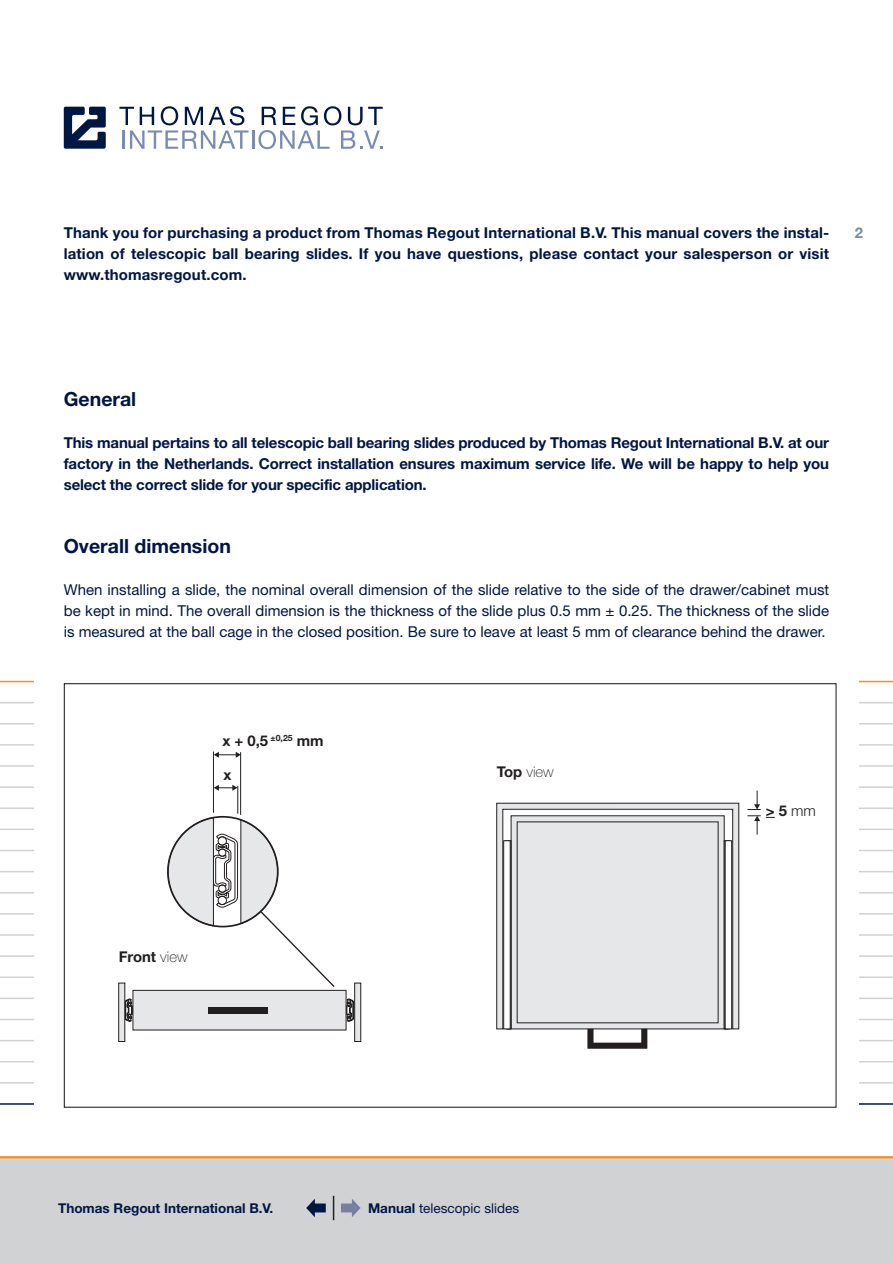
<style>
.page{position:relative;width:893px;height:1263px;background:#fff}
.page>*{position:absolute;margin:0;border:0;box-sizing:border-box;transform-origin:0 0}
.platte_tekts{font:700 19.5px "Helvetica Neue";color:#001643}
.platte_tekts-2{font:15px/21px "Helvetica Neue";color:#001643;text-align:justify}
.platte_tekts-3{font:700 15px/21px "Helvetica Neue";letter-spacing:-.01em;color:#001643;text-align:justify}
.intro_tekst{font:700 15px/21px "Helvetica Neue";letter-spacing:.01em;color:#001643;text-align:justify}
.t1{font:700 14.85px "Helvetica Neue";color:#231f20}
.t2{font:100 14.85px "Helvetica Neue";color:#231f20}
.t3{font:700 14.85px "Helvetica Neue";color:#798cb0}
.platte_tekts-4{font:700 13.5px "Helvetica Neue";color:#001643}
.platte_tekts-5{font:13.5px "Helvetica Neue";color:#001643}
.s1{font-weight:700}
.s2{font-weight:300}
.s3{font-weight:100}
</style>
<div class="page">
<svg style="left:64px;top:107px;width:42px;height:42px"></svg>
<svg style="left:119px;top:106px;width:264px;height:43px"></svg>
<div style="left:0;top:1157px;width:893px;height:106px;background:#d1d2d4"></div>
<hr style="left:0;top:1156px;width:893px;height:2px;background:#f4901d">
<svg style="left:341px;top:1199px;width:20px;height:18px"></svg>
<svg style="left:306px;top:1199px;width:20px;height:18px"></svg>
<svg style="left:333px;top:1196px;width:1px;height:24px"></svg>
<hr style="left:0;top:702px;width:34px;height:1px;background:#d1d2d4">
<hr style="left:0;top:723px;width:34px;height:1px;background:#d1d2d4">
<hr style="left:0;top:744px;width:34px;height:2px;background:#d1d2d4">
<hr style="left:0;top:765px;width:34px;height:2px;background:#d1d2d4">
<hr style="left:0;top:786px;width:34px;height:2px;background:#d1d2d4">
<hr style="left:0;top:807px;width:34px;height:2px;background:#d1d2d4">
<hr style="left:0;top:829px;width:34px;height:1px;background:#d1d2d4">
<hr style="left:0;top:850px;width:34px;height:1px;background:#d1d2d4">
<hr style="left:0;top:871px;width:34px;height:1px;background:#d1d2d4">
<hr style="left:0;top:892px;width:34px;height:1px;background:#d1d2d4">
<hr style="left:0;top:913px;width:34px;height:2px;background:#d1d2d4">
<hr style="left:0;top:934px;width:34px;height:2px;background:#d1d2d4">
<hr style="left:0;top:955px;width:34px;height:2px;background:#d1d2d4">
<hr style="left:0;top:976px;width:34px;height:2px;background:#d1d2d4">
<hr style="left:0;top:997px;width:34px;height:2px;background:#d1d2d4">
<hr style="left:0;top:1019px;width:34px;height:1px;background:#d1d2d4">
<hr style="left:0;top:1040px;width:34px;height:1px;background:#d1d2d4">
<hr style="left:0;top:1061px;width:34px;height:1px;background:#d1d2d4">
<hr style="left:0;top:1082px;width:34px;height:1px;background:#d1d2d4">
<hr style="left:0;top:681px;width:34px;height:1px;background:#f4901d">
<hr style="left:0;top:1103px;width:34px;height:2px;background:#001643">
<hr style="left:859px;top:702px;width:34px;height:1px;background:#d1d2d4">
<hr style="left:859px;top:723px;width:34px;height:1px;background:#d1d2d4">
<hr style="left:859px;top:744px;width:34px;height:2px;background:#d1d2d4">
<hr style="left:859px;top:765px;width:34px;height:2px;background:#d1d2d4">
<hr style="left:859px;top:786px;width:34px;height:2px;background:#d1d2d4">
<hr style="left:859px;top:807px;width:34px;height:2px;background:#d1d2d4">
<hr style="left:859px;top:829px;width:34px;height:1px;background:#d1d2d4">
<hr style="left:859px;top:850px;width:34px;height:1px;background:#d1d2d4">
<hr style="left:859px;top:871px;width:34px;height:1px;background:#d1d2d4">
<hr style="left:859px;top:892px;width:34px;height:1px;background:#d1d2d4">
<hr style="left:859px;top:913px;width:34px;height:2px;background:#d1d2d4">
<hr style="left:859px;top:934px;width:34px;height:2px;background:#d1d2d4">
<hr style="left:859px;top:955px;width:34px;height:2px;background:#d1d2d4">
<hr style="left:859px;top:976px;width:34px;height:2px;background:#d1d2d4">
<hr style="left:859px;top:997px;width:34px;height:2px;background:#d1d2d4">
<hr style="left:859px;top:1019px;width:34px;height:1px;background:#d1d2d4">
<hr style="left:859px;top:1040px;width:34px;height:1px;background:#d1d2d4">
<hr style="left:859px;top:1061px;width:34px;height:1px;background:#d1d2d4">
<hr style="left:859px;top:1082px;width:34px;height:1px;background:#d1d2d4">
<hr style="left:859px;top:681px;width:34px;height:1px;background:#f4901d">
<hr style="left:859px;top:1103px;width:34px;height:2px;background:#001643">
<svg style="left:125px;top:999px;width:8px;height:23px"></svg>
<div style="left:133px;top:990px;width:213px;height:40px;background:#e6e7e9;border:1px solid #231f20"></div>
<div style="left:208px;top:1007px;width:60px;height:6px;background:#231f20"></div>
<div style="left:118px;top:983px;width:7px;height:59px;background:#e6e7e9;border:1px solid #231f20"></div>
<div style="left:354px;top:983px;width:7px;height:59px;background:#e6e7e9;border:1px solid #231f20"></div>
<svg style="left:587px;top:1029px;width:60px;height:20px"></svg>
<svg style="left:213px;top:751px;width:526px;height:278px"></svg>
<svg style="left:214px;top:752px;width:27px;height:6px"></svg>
<svg style="left:167px;top:785px;width:169px;height:203px"></svg>
<svg style="left:747px;top:791px;width:28px;height:44px"></svg>
<p class="intro_tekst" style="left:64px;top:222px;width:767px">Thank you for purchasing a product from Thomas Regout International B.V. This manual covers the instal&shy;lation of telescopic ball bearing slides. If you have questions, please contact your salesperson or visit www.thomasregout.com.</p>
<p class="t3" style="left:855px;top:224px;width:10px">2</p>
<p class="platte_tekts" style="left:64px;top:387px;width:74px">General</p>
<p class="platte_tekts-3" style="left:64px;top:432px;width:767px">This manual pertains to all telescopic ball bearing slides produced by Thomas Regout International B.V. at our factory in the Netherlands. Correct installation ensures maximum service life. We will be happy to help you select the correct slide for your specific application.</p>
<p class="platte_tekts" style="left:64px;top:534px;width:169px">Overall dimension</p>
<p class="platte_tekts-2" style="left:64px;top:579px;width:767px">When installing a slide, the nominal overall dimension of the slide relative to the side of the drawer/cabinet must be kept in mind. The overall dimension is the thickness of the slide plus 0.5 mm ± 0.25. The thickness of the slide is measured at the ball cage in the closed position. Be sure to leave at least 5 mm of clearance behind the drawer.</p>
<p class="t1" style="left:222px;top:731px;width:103px">x + 0,5 <sup>±0,25</sup> mm</p>
<p class="t1" style="left:223px;top:765px;width:9px">x</p>
<p class="t2" style="left:497px;top:763px;width:58px"><span class="s1">Top</span> view</p>
<p class="t1" style="left:766px;top:801px;width:52px">&gt; 5 <span class="s2">mm</span></p>
<p class="t1" style="left:119px;top:947px;width:70px">Front <span class="s3">view</span></p>
<p class="platte_tekts-4" style="left:58px;top:1199px;width:216px">Thomas Regout International B.V.</p>
<p class="platte_tekts-5" style="left:368px;top:1200px;width:153px"><span class="s1">Manual</span> telescopic slides</p>
</div>
